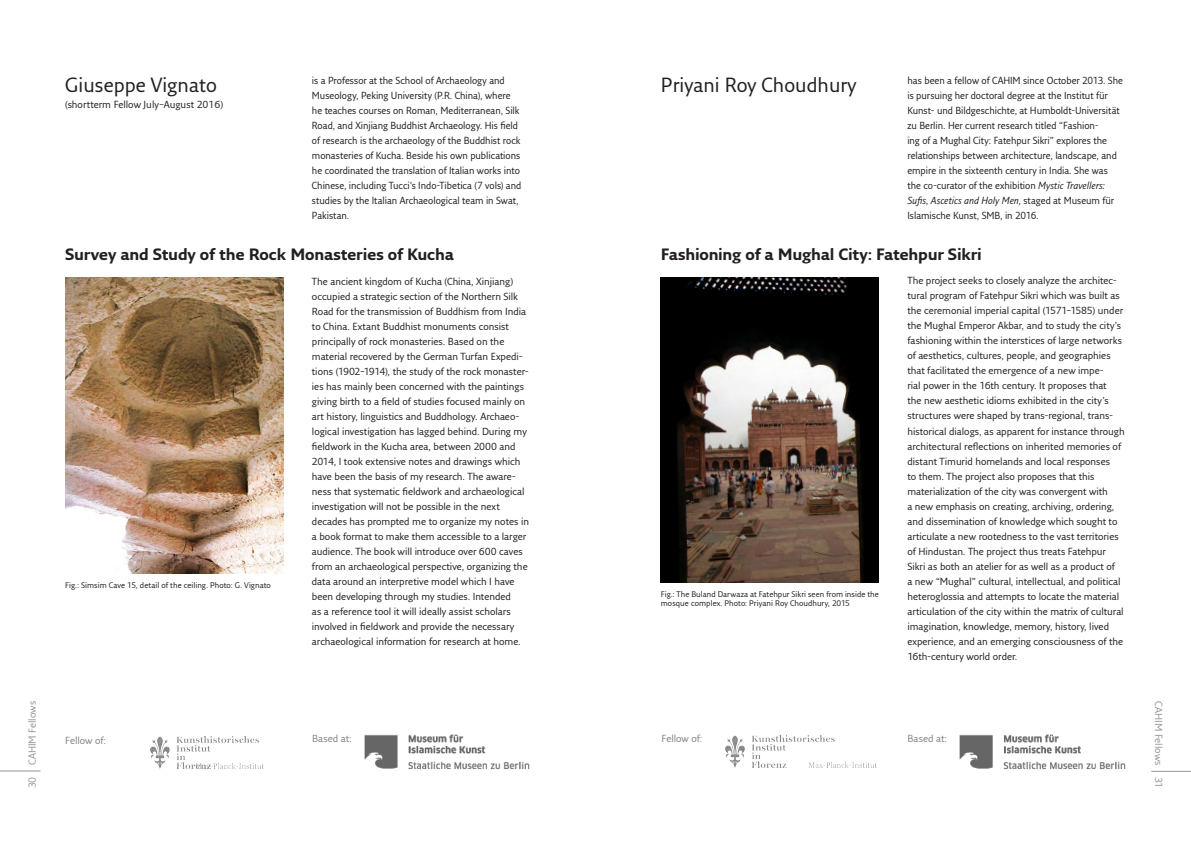
<style>
.page{position:relative;width:1191px;height:842px;background:#fff}
.page>*{position:absolute;margin:0;border:0;box-sizing:border-box;transform-origin:0 0}
.H2_de{font:20px "Fresco Sans Pro";color:#231f20}
.H2_de-2{font:700 16px "Fresco Sans Pro";letter-spacing:-.015em;color:#231f20}
.G_de{font:10px/15px "Fresco Sans Pro";letter-spacing:-.005em;color:#231f20}
.G_de-2{font:10px/15px "Fresco Sans Pro";letter-spacing:-.005em;color:#231f20;scale:.96 1}
.H2_de-3{font:10px "Fresco Sans Pro";letter-spacing:-.005em;color:#808285}
.G_de-3{font:10px "Fresco Sans Pro";letter-spacing:-.01em;color:#939598}
.G_en{font:8px/9px "Fresco Sans Pro";color:#231f20}
.s1{font-style:italic}
</style>
<div class="page">
<hr style="left:0;top:771px;width:40px;height:1px;background:#939598">
<hr style="left:1151px;top:771px;width:40px;height:1px;background:#939598">
<img style="left:364px;top:734px;width:166px;height:36px">
<img style="left:150px;top:736px;width:114px;height:33px">
<img style="left:65px;top:277px;width:218px;height:296px">
<img style="left:959px;top:734px;width:166px;height:36px">
<img style="left:859px;top:762px;width:17px;height:5px">
<img style="left:726px;top:735px;width:133px;height:33px">
<img style="left:661px;top:277px;width:218px;height:306px">
<p class="G_de-3" style="left:26px;top:765px;width:66px;rotate:-90deg">CAHIM Fellows</p>
<p class="H2_de" style="left:65px;top:72px;width:153px">Giuseppe Vignato</p>
<p class="G_de" style="left:65px;top:96px;width:160px">(shortterm Fellow July–August 2016)</p>
<p class="G_de-2" style="left:312px;top:73px;width:220px">is a Professor at the School of Archaeology and Museology, Peking University (P.R. China), where he teaches courses on Roman, Mediterranean, Silk Road, and Xinjiang Buddhist Archaeology. His field of research is the archaeology of the Buddhist rock monasteries of Kucha. Beside his own publications he coordinated the translation of Italian works into Chinese, including Tucci’s Indo-Tibetica (7 vols) and studies by the Italian Archaeological team in Swat, Pakistan.</p>
<p class="H2_de-2" style="left:65px;top:244px;width:390px">Survey and Study of the Rock Monasteries of Kucha</p>
<p class="G_en" style="left:65px;top:580px;width:207px">Fig.: Simsim Cave 15, detail of the ceiling. Photo: G. Vignato</p>
<p class="G_de" style="left:312px;top:273px;width:219px">The ancient kingdom of Kucha (China, Xinjiang) occupied a strategic section of the Northern Silk Road for the transmission of Buddhism from India to China. Extant Buddhist monuments consist principally of rock monasteries. Based on the material recovered by the German Turfan Expedi&shy;tions (1902–1914), the study of the rock monaster&shy;ies has mainly been concerned with the paintings giving birth to a field of studies focused mainly on art history, linguistics and Buddhology. Archaeo&shy;logical investigation has lagged behind. During my fieldwork in the Kucha area, between 2000 and 2014, I took extensive notes and drawings which have been the basis of my research. The aware&shy;ness that systematic fieldwork and archaeological investigation will not be possible in the next decades has prompted me to organize my notes in a book format to make them accessible to a larger audience. The book will introduce over 600 caves from an archaeological perspective, organizing the data around an interpretive model which I have been developing through my studies. Intended<br>as a reference tool it will ideally assist scholars involved in fieldwork and provide the necessary archaeological information for research at home.</p>
<p class="H2_de-3" style="left:65px;top:734px;width:42px">Fellow of:</p>
<p class="H2_de-3" style="left:312px;top:732px;width:41px">Based at:</p>
<p class="H2_de" style="left:661px;top:72px;width:197px">Priyani Roy Choudhury</p>
<p class="G_de-2" style="left:907px;top:73px;width:226px">has been a fellow of CAHIM since October 2013. She is pursuing her doctoral degree at the Institut für Kunst- und Bildgeschichte, at Humboldt-Universität zu Berlin. Her current research titled “Fashion-<br>ing of a Mughal City: Fatehpur Sikri” explores the relationships between architecture, landscape, and empire in the sixteenth century in India. She was the co-curator of the exhibition <span class="s1">Mystic Travellers:<br>Sufis, Ascetics and Holy Men</span>, staged at Museum fü r Islamische Kunst, SMB, in 2016.</p>
<p class="H2_de-2" style="left:660px;top:244px;width:322px">Fashioning of a Mughal City: Fatehpur Sikri</p>
<p class="G_en" style="left:661px;top:589px;width:219px">Fig.: The Buland Darwaza at Fatehpur Sikri seen from inside the mosque complex. Photo: Priyani Roy Choudhury, 2015</p>
<p class="G_de" style="left:907px;top:273px;width:219px">The project seeks to closely analyze the architec&shy;tural program of Fatehpur Sikri which was built as the ceremonial imperial capital (1571–1585) under the Mughal Emperor Akbar, and to study the city’s fashioning within the interstices of large networks of aesthetics, cultures, people, and geographies that facilitated the emergence of a new impe-<br>rial power in the 16th century. It proposes that<br>the new aesthetic idioms exhibited in the city’s structures were shaped by trans-regional, trans&shy;historical dialogs, as apparent for instance through architectural reflections on inherited memories of distant Timurid homelands and local responses<br>to them. The project also proposes that this materialization of the city was convergent with<br>a new emphasis on creating, archiving, ordering, and dissemination of knowledge which sought to articulate a new rootedness to the vast territories of Hindustan. The project thus treats Fatehpur Sikri as both an atelier for as well as a product of<br>a new “Mughal” cultural, intellectual, and political heteroglossia and attempts to locate the material articulation of the city within the matrix of cultural imagination, knowledge, memory, history, lived experience, and an emerging consciousness of the 16th-century world order.</p>
<p class="H2_de-3" style="left:661px;top:732px;width:42px">Fellow of:</p>
<p class="H2_de-3" style="left:907px;top:732px;width:41px">Based at:</p>
<p class="G_de-3" style="left:1164px;top:701px;width:66px;rotate:90deg">CAHIM Fellows</p>
<p class="G_de-3" style="left:26px;top:788px;width:13px;rotate:-90deg">30</p>
<p class="G_de-3" style="left:1165px;top:777px;width:12px;rotate:90deg">31</p>
</div>
